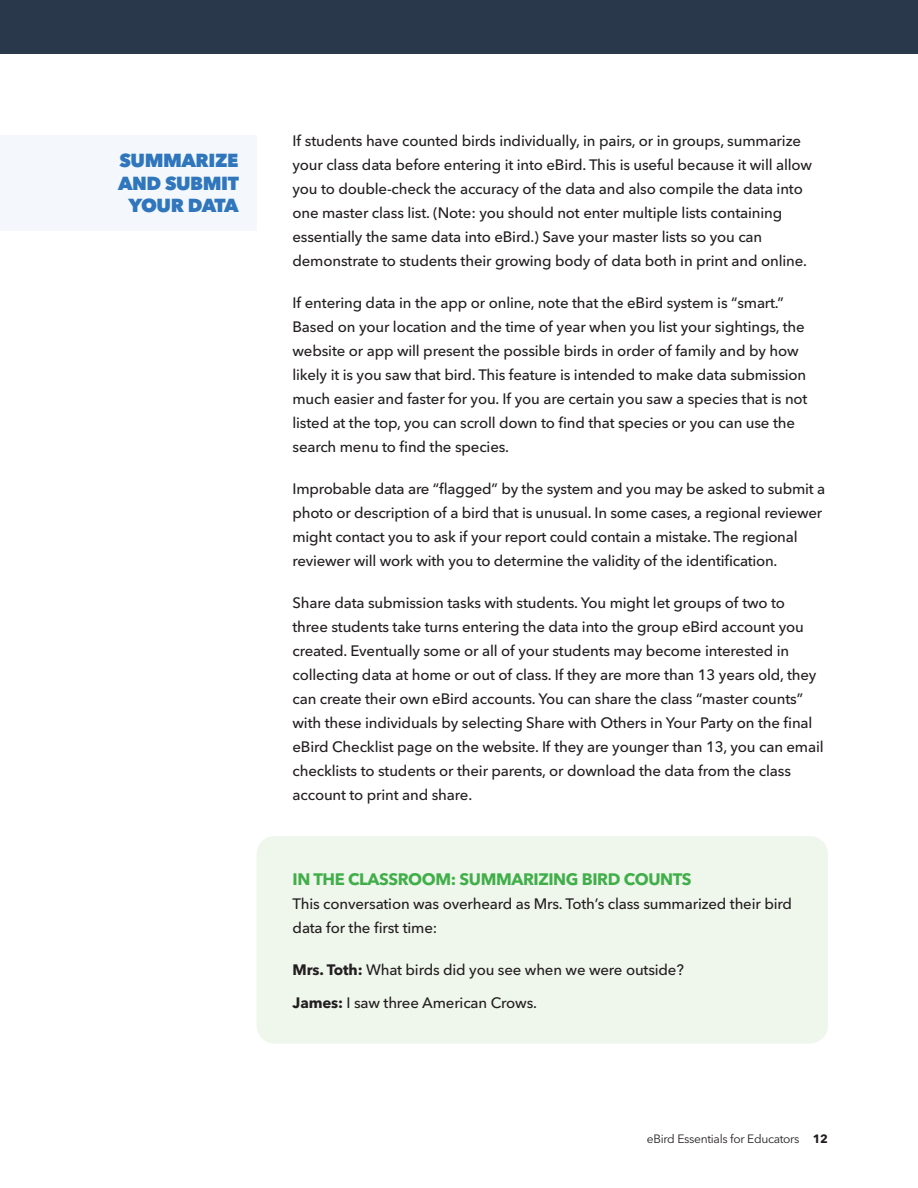
<style>
.page{position:relative;width:918px;height:1188px;background:#fff}
.page>*{position:absolute;margin:0;border:0;box-sizing:border-box;transform-origin:0 0}
.t1{font:800 18.75px/22.5px "Avenir Next LT Pro";letter-spacing:-.025em;color:#3076bc;text-align:center}
.t2{font:700 16.5px "Avenir Next LT Pro";letter-spacing:-.025em;color:#40ae49}
.t3{font:500 15px/24px "Avenir Next LT Pro";letter-spacing:-.01em;color:#231f20}
.t4{font:12px "Avenir Next LT Pro";letter-spacing:-.025em;color:#231f20}
.s1{font-weight:700}
</style>
<div class="page">
<div style="left:0;top:0;width:918px;height:54px;background:#29394b"></div>
<div style="left:0;top:135px;width:256px;height:95px;background:#f4f8fc"></div>
<div style="left:257px;top:836px;width:571px;height:208px;background:#eff6ec;border-radius:18px"></div>
<p class="t1" style="left:118px;top:149px;width:122px">SUMMARIZE<br>AND SUBMIT<br>YOUR DATA</p>
<p class="t3" style="left:292px;top:129px;width:521px">If students have counted birds individually, in pairs, or in groups, summarize your class data before entering it into eBird. This is useful because it will allow you to double-check the accuracy of the data and also compile the data into one master class list. (Note: you should not enter multiple lists containing essentially the same data into eBird.) Save your master lists so you can demonstrate to students their growing body of data both in print and online.</p>
<p class="t3" style="left:292px;top:291px;width:517px">If entering data in the app or online, note that the eBird system is “smart.” Based on your location and the time of year when you list your sightings, the website or app will present the possible birds in order of family and by how likely it is you saw that bird. This feature is intended to make data submission much easier and faster for you. If you are certain you saw a species that is not listed at the top, you can scroll down to find that species or you can use the search menu to find the species.</p>
<p class="t3" style="left:292px;top:477px;width:534px">Improbable data are “flagged” by the system and you may be asked to submit a photo or description of a bird that is unusual. In some cases, a regional reviewer might contact you to ask if your report could contain a mistake. The regional reviewer will work with you to determine the validity of the identification.</p>
<p class="t3" style="left:292px;top:591px;width:533px">Share data submission tasks with students. You might let groups of two to three students take turns entering the data into the group eBird account you created. Eventually some or all of your students may become interested in collecting data at home or out of class. If they are more than 13 years old, they can create their own eBird accounts. You can share the class “master counts” with these individuals by selecting Share with Others in Your Party on the final eBird Checklist page on the website. If they are younger than 13, you can email checklists to students or their parents, or download the data from the class account to print and share.</p>
<p class="t2" style="left:293px;top:869px;width:401px">IN THE CLASSROOM: SUMMARIZING BIRD COUNTS</p>
<p class="t3" style="left:293px;top:891px;width:501px">This conversation was overheard as Mrs. Toth’s class summarized their bird data for the first time:</p>
<p class="t3" style="left:293px;top:957px;width:393px"><span class="s1">Mrs. Toth:</span> What birds did you see when we were outside?</p>
<p class="t3" style="left:293px;top:990px;width:246px"><span class="s1">James:</span> I saw three American Crows.</p>
<p class="t4" style="left:647px;top:1131px;width:183px">eBird Essentials for Educators <span class="s1">12</span></p>
</div>
